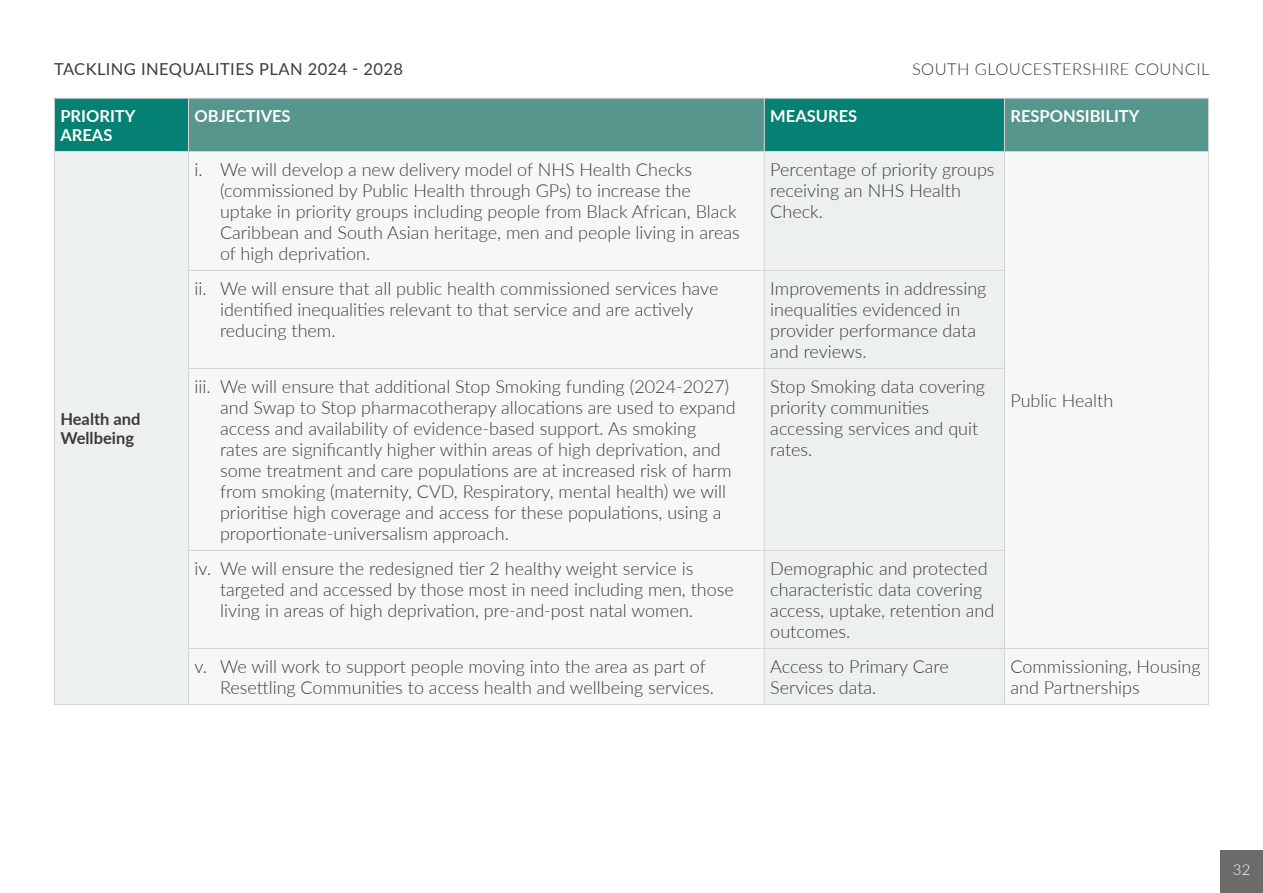
<style>
.page{position:relative;width:1263px;height:893px;background:#fff}
.page>*{position:absolute;margin:0;border:0;box-sizing:border-box;transform-origin:0 0}
.Bullets{font:300 18px/21px "Lato";color:#3c3c3b}
.Bullets-2{font:700 16.5px/19.5px "Lato";color:#fff}
.t1{font:16.5px "Lato";letter-spacing:.025em;color:#3c3c3b}
.t2{font:300 16.5px "Lato";letter-spacing:.025em;color:#3c3c3b}
.Bullets-3{font:700 16.5px/19.5px "Lato";color:#3c3c3b}
.t3{font:300 15px "Lato";color:#fff}
</style>
<div class="page">
<div style="left:1220px;top:850px;width:43px;height:43px;background:#6b6b6a"></div>
<div style="left:55px;top:99px;width:133px;height:52px;background:#058174"></div>
<svg style="left:189px;top:99px;width:1019px;height:52px;background:#439186"></svg>
<div style="left:55px;top:152px;width:133px;height:552px;background:#ecf1f0"></div>
<svg style="left:189px;top:152px;width:815px;height:552px;fill:#f6f8f8"></svg>
<hr style="left:54px;top:98px;width:135px;height:1px;background:#d5d5d5">
<hr style="left:54px;top:99px;width:1px;height:52px;background:#d5d5d5">
<hr style="left:189px;top:98px;width:575px;height:1px;background:#d5d5d5">
<hr style="left:188px;top:99px;width:1px;height:52px;background:#d5d5d5">
<hr style="left:764px;top:98px;width:240px;height:1px;background:#d5d5d5">
<hr style="left:764px;top:99px;width:1px;height:52px;background:#d5d5d5">
<hr style="left:1004px;top:98px;width:205px;height:1px;background:#d5d5d5">
<hr style="left:1004px;top:99px;width:1px;height:52px;background:#d5d5d5">
<hr style="left:1208px;top:99px;width:1px;height:52px;background:#d5d5d5">
<hr style="left:54px;top:151px;width:135px;height:1px;background:#d5d5d5">
<hr style="left:54px;top:152px;width:1px;height:118px;background:#d5d5d5">
<hr style="left:189px;top:151px;width:575px;height:1px;background:#d5d5d5">
<hr style="left:188px;top:152px;width:1px;height:118px;background:#d5d5d5">
<hr style="left:764px;top:151px;width:240px;height:1px;background:#d5d5d5">
<hr style="left:764px;top:152px;width:1px;height:118px;background:#d5d5d5">
<hr style="left:1004px;top:151px;width:205px;height:1px;background:#d5d5d5">
<hr style="left:1004px;top:152px;width:1px;height:118px;background:#d5d5d5">
<hr style="left:1208px;top:152px;width:1px;height:118px;background:#d5d5d5">
<hr style="left:54px;top:270px;width:1px;height:98px;background:#d5d5d5">
<hr style="left:188px;top:270px;width:576px;height:1px;background:#d5d5d5">
<hr style="left:188px;top:271px;width:1px;height:97px;background:#d5d5d5">
<hr style="left:764px;top:270px;width:241px;height:1px;background:#d5d5d5">
<hr style="left:764px;top:271px;width:1px;height:97px;background:#d5d5d5">
<hr style="left:1004px;top:271px;width:1px;height:97px;background:#d5d5d5">
<hr style="left:1208px;top:270px;width:1px;height:98px;background:#d5d5d5">
<hr style="left:54px;top:368px;width:1px;height:182px;background:#d5d5d5">
<hr style="left:188px;top:368px;width:576px;height:1px;background:#d5d5d5">
<hr style="left:188px;top:369px;width:1px;height:181px;background:#d5d5d5">
<hr style="left:764px;top:368px;width:241px;height:1px;background:#d5d5d5">
<hr style="left:764px;top:369px;width:1px;height:181px;background:#d5d5d5">
<hr style="left:1004px;top:369px;width:1px;height:181px;background:#d5d5d5">
<hr style="left:1208px;top:368px;width:1px;height:182px;background:#d5d5d5">
<hr style="left:54px;top:550px;width:1px;height:98px;background:#d5d5d5">
<hr style="left:188px;top:550px;width:576px;height:1px;background:#d5d5d5">
<hr style="left:188px;top:551px;width:1px;height:97px;background:#d5d5d5">
<hr style="left:764px;top:550px;width:241px;height:1px;background:#d5d5d5">
<hr style="left:764px;top:551px;width:1px;height:97px;background:#d5d5d5">
<hr style="left:1004px;top:551px;width:1px;height:97px;background:#d5d5d5">
<hr style="left:1208px;top:550px;width:1px;height:98px;background:#d5d5d5">
<hr style="left:54px;top:648px;width:1px;height:56px;background:#d5d5d5">
<hr style="left:188px;top:648px;width:576px;height:1px;background:#d5d5d5">
<hr style="left:188px;top:649px;width:1px;height:55px;background:#d5d5d5">
<hr style="left:764px;top:648px;width:240px;height:1px;background:#d5d5d5">
<hr style="left:764px;top:649px;width:1px;height:55px;background:#d5d5d5">
<hr style="left:1004px;top:648px;width:205px;height:1px;background:#d5d5d5">
<hr style="left:1004px;top:649px;width:1px;height:55px;background:#d5d5d5">
<hr style="left:1208px;top:649px;width:1px;height:55px;background:#d5d5d5">
<hr style="left:54px;top:704px;width:135px;height:1px;background:#d5d5d5">
<hr style="left:189px;top:704px;width:575px;height:1px;background:#d5d5d5">
<hr style="left:764px;top:704px;width:240px;height:1px;background:#d5d5d5">
<hr style="left:1004px;top:704px;width:205px;height:1px;background:#d5d5d5">
<p class="t1" style="left:54px;top:57px;width:350px">TACKLING INEQUALITIES PLAN 2024 - 2028</p>
<p class="t2" style="left:912px;top:57px;width:299px">SOUTH GLOUCESTERSHIRE COUNCIL</p>
<p class="Bullets-2" style="left:60px;top:105px;width:77px">PRIORITY<br>AREAS</p>
<p class="Bullets-2" style="left:195px;top:105px;width:98px">OBJECTIVES</p>
<p class="Bullets-2" style="left:770px;top:105px;width:88px">MEASURES</p>
<p class="Bullets-2" style="left:1010px;top:105px;width:131px">RESPONSIBILITY</p>
<p class="Bullets-3" style="left:60px;top:408px;width:82px">Health and<br>Wellbeing</p>
<p class="Bullets" style="left:220px;top:159px;width:521px;text-indent:-26px">i. We will develop a new delivery model of NHS Health Checks (commissioned by Public Health through GPs) to increase the uptake in priority groups including people from Black African, Black Caribbean and South Asian heritage, men and people living in areas of high deprivation.</p>
<p class="Bullets" style="left:770px;top:159px;width:226px">Percentage of priority groups receiving an NHS Health<br>Check.</p>
<p class="Bullets" style="left:220px;top:278px;width:500px;text-indent:-26px">ii. We will ensure that all public health commissioned services have identified inequalities relevant to that service and are actively reducing them.</p>
<p class="Bullets" style="left:770px;top:278px;width:218px">Improvements in addressing inequalities evidenced in provider performance data and reviews.</p>
<p class="Bullets" style="left:220px;top:376px;width:517px;text-indent:-26px">iii. We will ensure that additional Stop Smoking funding (2024-2027) and Swap to Stop pharmacotherapy allocations are used to expand access and availability of evidence-based support. As smoking rates are significantly higher within areas of high deprivation, and some treatment and care populations are at increased risk of harm from smoking (maternity, CVD, Respiratory, mental health) we will prioritise high coverage and access for these populations, using a proportionate-universalism approach.</p>
<p class="Bullets" style="left:770px;top:376px;width:216px">Stop Smoking data covering priority communities accessing services and quit rates.</p>
<p class="Bullets" style="left:220px;top:558px;width:515px;text-indent:-26px">iv. We will ensure the redesigned tier 2 healthy weight service is targeted and accessed by those most in need including men, those living in areas of high deprivation, pre-and-post natal women.</p>
<p class="Bullets" style="left:770px;top:558px;width:226px">Demographic and protected characteristic data covering access, uptake, retention and outcomes.</p>
<p class="Bullets" style="left:220px;top:656px;width:496px;text-indent:-26px">v. We will work to support people moving into the area as part of<br>Resettling Communities to access health and wellbeing services.</p>
<p class="Bullets" style="left:770px;top:656px;width:180px">Access to Primary Care<br>Services data.</p>
<p class="Bullets" style="left:1010px;top:656px;width:192px">Commissioning, Housing and Partnerships</p>
<p class="Bullets" style="left:1010px;top:390px;width:104px">Public Health</p>
<p class="t3" style="left:1233px;top:859px;width:19px">32</p>
</div>
